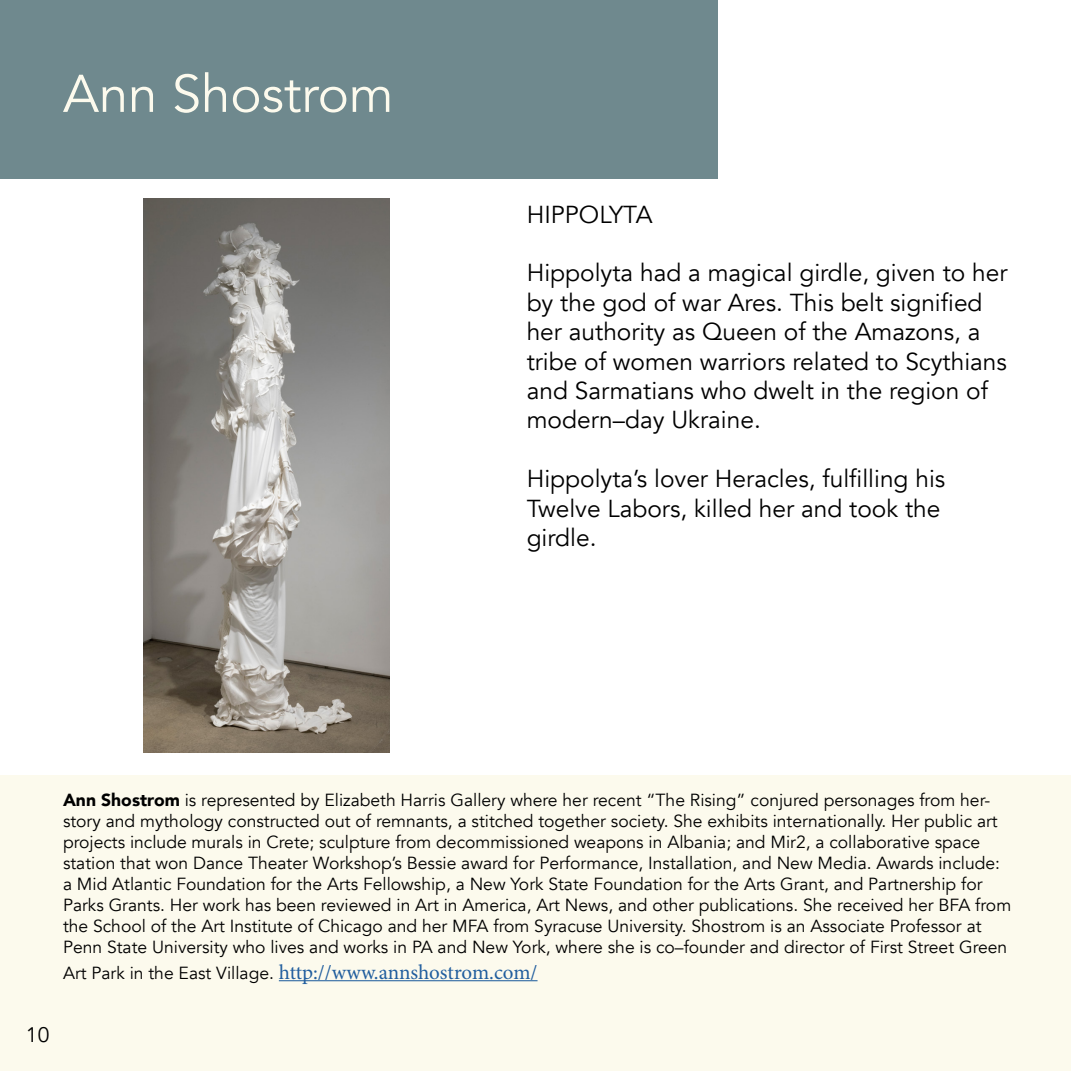
<style>
.page{position:relative;width:1071px;height:1071px;background:#fff}
.page>*{position:absolute;margin:0;border:0;box-sizing:border-box;transform-origin:0 0}
.t1{font:52.5px "Avenir";color:#fcfaed}
.t2{font:24.5px/29.4px "Avenir";color:#000}
.t3{font:21px "Minion Pro";letter-spacing:-.005em;color:#215e9e}
.t4{font:21px "Avenir";color:#000}
.t5{font:17.5px/21px "Avenir";color:#000}
.s1{font-weight:900}
.s2{font-family:"Avenir";font-size:17.5px;color:#000}
</style>
<div class="page">
<div style="left:0;top:0;width:718px;height:179px;background:#6f898e"></div>
<div style="left:0;top:775px;width:1071px;height:296px;background:#fcfaed"></div>
<hr style="left:279px;top:980px;width:259px;height:1px;background:#215e9e">
<img style="left:144px;top:198px;width:246px;height:554px">
<h1 class="t1" style="left:63px;top:63px;width:332px">Ann Shostrom</h1>
<h2 class="t2" style="left:527px;top:200px;width:127px">HIPPOLYTA</h2>
<h2 class="t2" style="left:527px;top:259px;width:482px">Hippolyta had a magical girdle, given to her by the god of war Ares. This belt signified her authority as Queen of the Amazons, a tribe of women warriors related to Scythians and Sarmatians who dwelt in the region of modern–day Ukraine.</h2>
<h2 class="t2" style="left:527px;top:464px;width:420px">Hippolyta’s lover Heracles, fulfilling his<br>Twelve Labors, killed her and took the girdle.</h2>
<p class="t5" style="left:63px;top:790px;width:950px"><span class="s1">Ann Shostrom</span> is represented by Elizabeth Harris Gallery where her recent “The Rising” conjured personages from her&shy;story and mythology constructed out of remnants, a stitched together society. She exhibits internationally. Her public art projects include murals in Crete; sculpture from decommissioned weapons in Albania; and Mir2, a collaborative space station that won Dance Theater Workshop’s Bessie award for Performance, Installation, and New Media. Awards include: a Mid Atlantic Foundation for the Arts Fellowship, a New York State Foundation for the Arts Grant, and Partnership for Parks Grants. Her work has been reviewed in Art in America, Art News, and other publications. She received her BFA from the School of the Art Institute of Chicago and her MFA from Syracuse University. Shostrom is an Associate Professor at Penn State University who lives and works in PA and New York, where she is co–founder and director of First Street Green</p>
<p class="t3" style="left:63px;top:958px;width:476px"><span class="s2">Art Park in the East Village.</span> http://www.annshostrom.com/</p>
<p class="t4" style="left:26px;top:1022px;width:25px">10</p>
</div>
